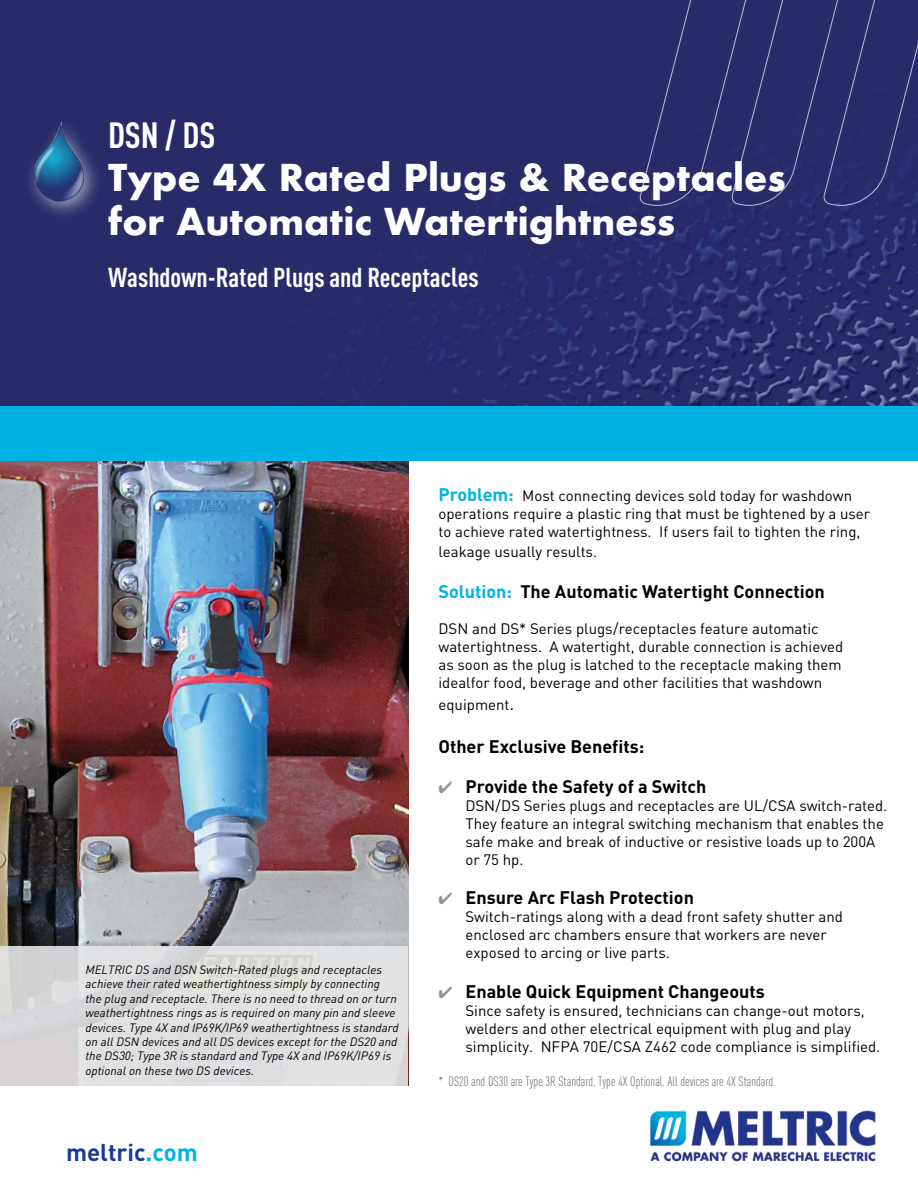
<style>
.page{position:relative;width:918px;height:1188px;background:#fff}
.page>*{position:absolute;margin:0;border:0;box-sizing:border-box;transform-origin:0 0}
.t1{font:700 36px/43.2px "Futura";color:#fff}
.t2{font:700 36px "DIN Cond";color:#fff}
.t3{font:700 27px "DIN Cond";color:#fff}
.t4{font:700 24px "DIN";color:#1b3b8e}
.t5{font:700 18px "DIN";color:#000}
.t6{font:15px/18px "DIN";color:#000}
.t7{font:300 13.5px "DIN Cond";color:#58595b}
.t8{font:italic 12px/14.4px "DIN";color:#000}
.s1{color:#00b3e4}
.s2{font-weight:700;font-size:18px;color:#00b3e4}
.s3{font-size:18px}
.s4{color:#939598}
</style>
<div class="page">
<img style="left:0;top:460px;width:408px;height:486px">
<div style="left:0;top:946px;width:408px;height:141px;background:linear-gradient(to right,#d7d7d8,#e2e4e4)"></div>
<div style="left:0;top:0;width:918px;height:406px;background:#292b68"></div>
<div style="left:0;top:406px;width:918px;height:54px;background:#00b3e4"></div>
<div style="left:0;top:1086px;width:918px;height:102px;background:#fff"></div>
<img style="left:650px;top:1110px;width:226px;height:52px">
<div style="left:640px;top:0;width:278px;height:206px;background:#292b68"></div>
<svg style="left:616px;top:278px;width:287px;height:1px"></svg>
<div style="left:23px;top:115px;width:80px;height:107px;background:#fff;opacity:.52"></div>
<img style="left:31px;top:122px;width:54px;height:80px">
<h1 class="t2" style="left:108px;top:113px;width:109px">DSN / DS</h1>
<h1 class="t1" style="left:108px;top:156px;width:679px">Type 4X Rated Plugs &amp; Receptacles for Automatic Watertightness</h1>
<h2 class="t3" style="left:108px;top:261px;width:372px">Washdown-Rated Plugs and Receptacles</h2>
<p class="t8" style="left:86px;top:962px;width:315px">MELTRIC DS and DSN Switch-Rated plugs and receptacles achieve their rated weathertightness simply by connecting the plug and receptacle. There is no need to thread on or turn weathertightness rings as is required on many pin and sleeve devices. Type 4X and IP69K/IP69 weathertightness is standard on all DSN devices and all DS devices except for the DS20 and the DS30; Type 3R is standard and Type 4X and IP69K/IP69 is optional on these two DS devices.</p>
<h3 class="t4" style="left:66px;top:1137px;width:133px">meltric<span class="s1">.com</span></h3>
<p class="t6" style="left:438px;top:486px;width:433px"><span class="s2">Problem:</span> Most connecting devices sold today for washdown operations require a plastic ring that must be tightened by a user to achieve rated watertightness. If users fail to tighten the ring,</p>
<p class="t6" style="left:438px;top:542px;width:160px">leakage usually results.</p>
<p class="t5" style="left:438px;top:580px;width:388px"><span class="s1">Solution:</span> The Automatic Watertight Connection</p>
<p class="t6" style="left:438px;top:619px;width:406px">DSN and DS* Series plugs/receptacles feature automatic watertightness. A watertight, durable connection is achieved as soon as the plug is latched to the receptacle making them idealfor food, beverage and other facilities that washdown</p>
<p class="t6" style="left:438px;top:695px;width:77px">equipment<span class="s3">.</span></p>
<p class="t5" style="left:438px;top:735px;width:207px">Other Exclusive Benefits:</p>
<p class="t5" style="left:438px;top:774px;width:269px"><span class="s4">✔</span> Provide the Safety of a Switch</p>
<p class="t6" style="left:465px;top:796px;width:423px">DSN/DS Series plugs and receptacles are UL/CSA switch-rated.<br>They feature an integral switching mechanism that enables the safe make and break of inductive or resistive loads up to 200A or 75 hp.</p>
<p class="t5" style="left:438px;top:886px;width:257px"><span class="s4">✔</span> Ensure Arc Flash Protection</p>
<p class="t6" style="left:465px;top:907px;width:379px">Switch-ratings along with a dead front safety shutter and enclosed arc chambers ensure that workers are never exposed to arcing or live parts.</p>
<p class="t5" style="left:438px;top:980px;width:328px"><span class="s4">✔</span> Enable Quick Equipment Changeouts</p>
<p class="t6" style="left:465px;top:1001px;width:416px">Since safety is ensured, technicians can change-out motors, welders and other electrical equipment with plug and play simplicity. NFPA 70E/CSA Z462 code compliance is simplified.</p>
<p class="t7" style="left:438px;top:1074px;width:339px">* DS20 and DS30 are Type 3R Standard, Type 4X Optional. All devices are 4X Standard.</p>
</div>
